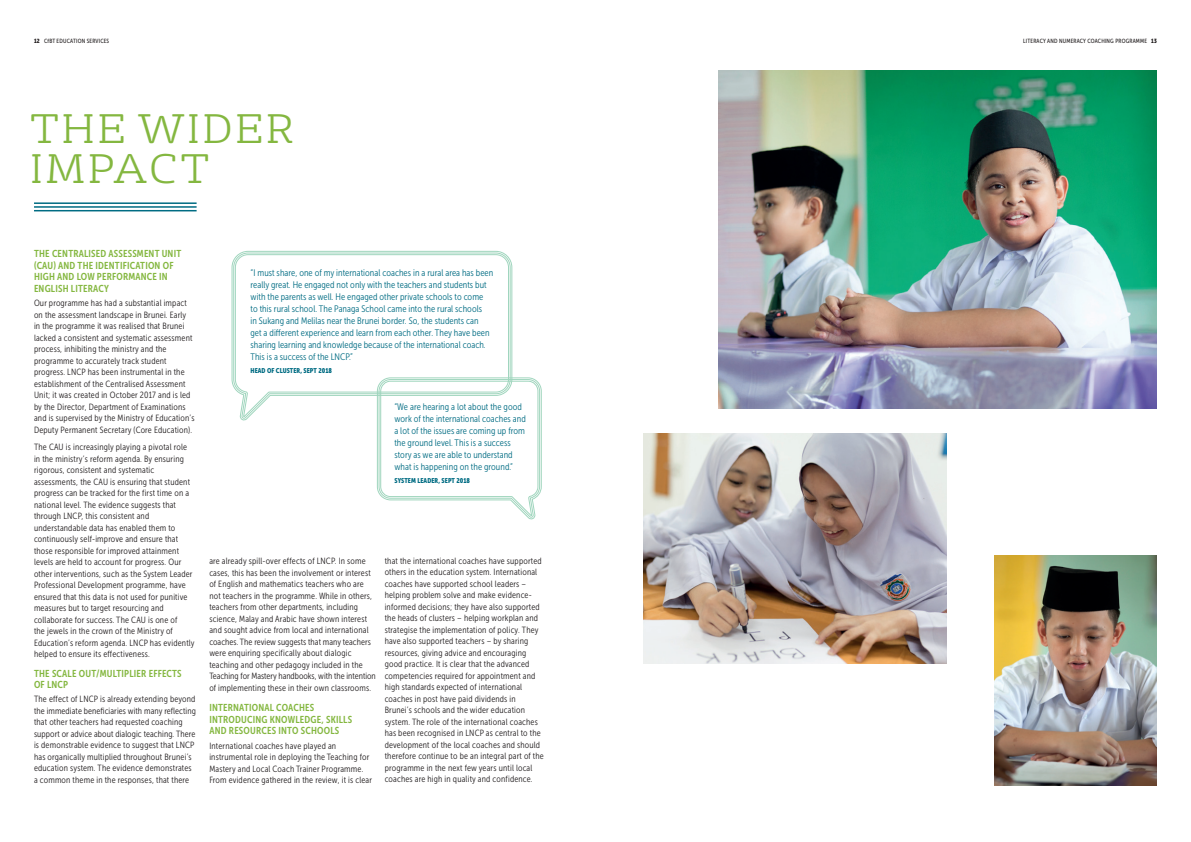
<style>
.page{position:relative;width:1191px;height:842px;background:#fff}
.page>*{position:absolute;margin:0;border:0;box-sizing:border-box;transform-origin:0 0}
.t1{font:300 40px/40px "FS Rufus";letter-spacing:.06em;color:#84b740}
.t2{font:10px/11.5px "Museo Sans Cond 700";letter-spacing:.02em;color:#84b740}
.t3{font:9.5px/12px "Museo Sans Cond 300";letter-spacing:.005em;color:#006c83}
.t4{font:9px/11.5px "Museo Sans Cond 300";letter-spacing:.02em;color:#231f20}
.t5{font:6.9px "Museo Sans Cond 900";letter-spacing:.01em;color:#006c83}
.t6{font:6px "Museo Sans Cond 500";letter-spacing:.03em;color:#231f20}
.s1{font-family:"Museo Sans Cond 900"}
</style>
<div class="page">
<hr style="left:34px;top:202px;width:163px;height:2px;background:#006c83">
<hr style="left:34px;top:206px;width:163px;height:2px;background:#006c83">
<hr style="left:34px;top:210px;width:163px;height:1px;background:#006c83">
<img style="left:718px;top:71px;width:439px;height:337px">
<img style="left:643px;top:433px;width:304px;height:230px">
<img style="left:994px;top:555px;width:163px;height:230px">
<svg style="left:377px;top:377px;width:165px;height:143px"></svg>
<svg style="left:231px;top:251px;width:281px;height:170px"></svg>
<svg style="left:233px;top:252px;width:278px;height:167px"></svg>
<svg style="left:235px;top:254px;width:274px;height:164px"></svg>
<p class="t6" style="left:34px;top:37px;width:77px"><span class="s1">12</span> CfBT EDUCATION SERVICES</p>
<p class="t6" style="left:1023px;top:37px;width:135px">LITERACY AND NUMERACY COACHING PROGRAMME <span class="s1">13</span></p>
<h1 class="t1" style="left:30px;top:106px;width:265px">THE WIDER<br>IMPACT</h1>
<p class="t2" style="left:34px;top:248px;width:149px">THE CENTRALISED ASSESSMENT UNIT (CAU) AND THE IDENTIFICATION OF<br>HIGH AND LOW PERFORMANCE IN<br>ENGLISH LITERACY</p>
<p class="t4" style="left:34px;top:297px;width:162px">Our programme has had a substantial impact on the assessment landscape in Brunei. Early in the programme it was realised that Brunei lacked a consistent and systematic assessment process, inhibiting the ministry and the programme to accurately track student progress. LNCP has been instrumental in the establishment of the Centralised Assessment Unit; it was created in October 2017 and is led by the Director, Department of Examinations and is supervised by the Ministry of Education’s Deputy Permanent Secretary (Core Education).</p>
<p class="t4" style="left:34px;top:441px;width:162px">The CAU is increasingly playing a pivotal role in the ministry’s reform agenda. By ensuring rigorous, consistent and systematic assessments, the CAU is ensuring that student progress can be tracked for the first time on a national level. The evidence suggests that through LNCP, this consistent and understandable data has enabled them to continuously self-improve and ensure that those responsible for improved attainment levels are held to account for progress. Our other interventions, such as the System Leader Professional Development programme, have ensured that this data is not used for punitive measures but to target resourcing and collaborate for success. The CAU is one of<br>the jewels in the crown of the Ministry of Education’s reform agenda. LNCP has evidently helped to ensure its effectiveness.</p>
<p class="t2" style="left:34px;top:667px;width:149px">THE SCALE OUT/MULTIPLIER EFFECTS<br>OF LNCP</p>
<p class="t4" style="left:34px;top:694px;width:163px">The effect of LNCP is already extending beyond the immediate beneficiaries with many reflecting that other teachers had requested coaching support or advice about dialogic teaching. There is demonstrable evidence to suggest that LNCP has organically multiplied throughout Brunei’s education system. The evidence demonstrates a common theme in the responses, that there</p>
<p class="t3" style="left:250px;top:267px;width:244px">“I must share, one of my international coaches in a rural area has been really great. He engaged not only with the teachers and students but with the parents as well. He engaged other private schools to come<br>to this rural school. The Panaga School came into the rural schools<br>in Sukang and Melilas near the Brunei border. So, the students can<br>get a different experience and learn from each other. They have been sharing learning and knowledge because of the international coach.<br>This is a success of the LNCP.”</p>
<p class="t5" style="left:250px;top:367px;width:83px">HEAD OF CLUSTER, SEPT 2018</p>
<p class="t3" style="left:394px;top:400px;width:133px">“We are hearing a lot about the good work of the international coaches and a lot of the issues are coming up from the ground level. This is a success story as we are able to understand what is happening on the ground.”</p>
<p class="t5" style="left:394px;top:477px;width:77px">SYSTEM LEADER, SEPT 2018</p>
<p class="t4" style="left:209px;top:556px;width:168px">are already spill-over effects of LNCP. In some cases, this has been the involvement or interest of English and mathematics teachers who are not teachers in the programme. While in others, teachers from other departments, including science, Malay and Arabic have shown interest and sought advice from local and international coaches. The review suggests that many teachers were enquiring specifically about dialogic teaching and other pedagogy included in the Teaching for Mastery handbooks, with the intention of implementing these in their own classrooms.</p>
<p class="t2" style="left:209px;top:702px;width:144px">INTERNATIONAL COACHES<br>INTRODUCING KNOWLEDGE, SKILLS<br>AND RESOURCES INTO SCHOOLS</p>
<p class="t4" style="left:209px;top:740px;width:164px">International coaches have played an instrumental role in deploying the Teaching for Mastery and Local Coach Trainer Programme.<br>From evidence gathered in the review, it is clear</p>
<p class="t4" style="left:385px;top:555px;width:161px">that the international coaches have supported others in the education system. International coaches have supported school leaders – helping problem solve and make evidence&shy;informed decisions; they have also supported the heads of clusters – helping workplan and strategise the implementation of policy. They have also supported teachers – by sharing resources, giving advice and encouraging good practice. It is clear that the advanced competencies required for appointment and high standards expected of international coaches in post have paid dividends in Brunei’s schools and the wider education system. The role of the international coaches has been recognised in LNCP as central to the development of the local coaches and should therefore continue to be an integral part of the programme in the next few years until local coaches are high in quality and confidence.</p>
</div>
